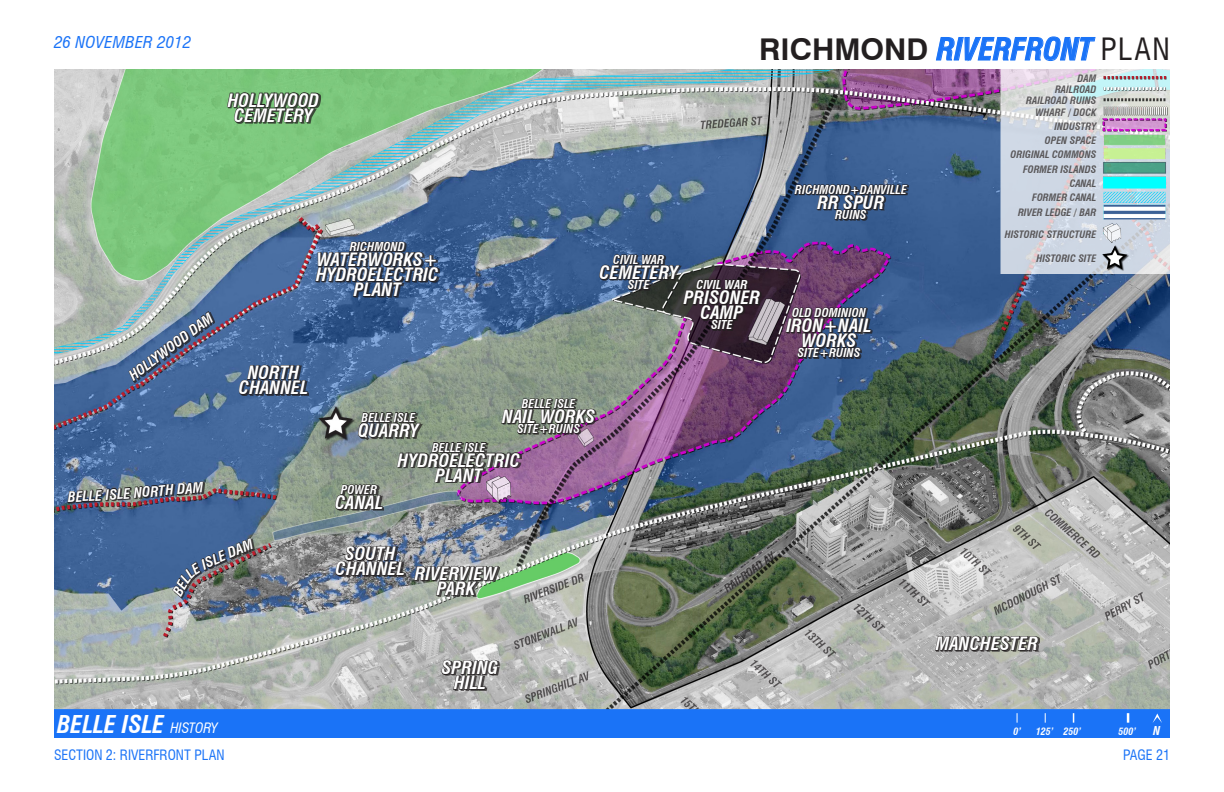
<style>
.page{position:relative;width:1224px;height:792px;background:#fff}
.page>*{position:absolute;margin:0;border:0;box-sizing:border-box;transform-origin:0 0}
.t1{font:italic 700 condensed 30px "Swiss 721 BT";color:#1a73f7}
.t2{font:italic 700 condensed 24px "Swiss 721 BT";color:#fff}
.t3{font:italic 700 condensed 18px/15px "Swiss 721 BT";color:#fff;text-align:center}
.t4{font:italic condensed 16px "Swiss 721 BT";letter-spacing:.01em;color:#1a73f7;scale:1.05 1}
.t5{font:condensed 14px "Swiss 721 BT";color:#1a73f7}
.t6{font:italic 700 condensed 14px "Swiss 721 BT";color:#fff}
.t7{font:italic 700 condensed 12px "Swiss 721 BT";color:#fff}
.t8{font:italic 700 condensed 10px "Swiss 721 BT";color:#595759}
.t9{font:italic 700 condensed 10px "Swiss 721 BT";color:#fff}
.s1{font-style:normal;font-stretch:normal;color:#231f20}
.s2{font-weight:400;font-style:normal;color:#231f20}
.s3{font-weight:400;font-size:14px}
</style>
<div class="page">
<img style="left:54px;top:69px;width:1116px;height:640px">
<svg style="left:936px;top:36px;width:160px;height:26px"></svg>
<div style="left:54px;top:709px;width:1116px;height:29px;background:#1a73f7;border:1px solid #1a73f7"></div>
<svg style="left:1127px;top:713px;width:2px;height:10px"></svg>
<svg style="left:1153px;top:713px;width:9px;height:10px"></svg>
<div style="left:684px;top:280px;width:78px;height:51px;background:#231f20;opacity:.75"></div>
<svg style="left:785px;top:297px;width:87px;height:72px;background:#3c3a57"></svg>
<div style="left:936px;top:637px;width:104px;height:15px;background:#231f20;opacity:.75"></div>
<svg style="left:934px;top:634px;width:105px;height:27px;background:#787875"></svg>
<svg style="left:413px;top:560px;width:86px;height:46px;background:#778078"></svg>
<div style="left:443px;top:661px;width:57px;height:30px;background:#231f20;opacity:.75"></div>
<svg style="left:441px;top:658px;width:58px;height:32px;background:#6d6b6b"></svg>
<svg style="left:599px;top:249px;width:162px;height:81px;background:#494c58"></svg>
<svg style="left:226px;top:87px;width:94px;height:46px;background:#568055"></svg>
<svg style="left:335px;top:545px;width:70px;height:32px;background:#4c4d53"></svg>
<div style="left:317px;top:242px;width:123px;height:56px;background:#231f20;opacity:.75"></div>
<svg style="left:315px;top:231px;width:124px;height:66px;background:#384a66"></svg>
<div style="left:337px;top:485px;width:47px;height:26px;background:#231f20;opacity:.75"></div>
<svg style="left:335px;top:398px;width:261px;height:112px;background:#777278"></svg>
<svg style="left:794px;top:174px;width:114px;height:57px;background:#334b70"></svg>
<svg style="left:1000px;top:69px;width:87px;height:205px;background:#d2d7e2"></svg>
<img style="left:1087px;top:69px;width:83px;height:205px">
<svg style="left:67px;top:310px;width:242px;height:289px;background:#566e90"></svg>
<p class="t4" style="left:54px;top:33px;width:132px">26 NOVEMBER 2012</p>
<h1 class="t1" style="left:759px;top:31px;width:412px"><span class="s1">RICHMOND</span> RIVERFRONT <span class="s2">PLAN</span></h1>
<p class="t3" style="left:228px;top:93px;width:93px">HOLLYWOOD</p>
<p class="t3" style="left:234px;top:108px;width:80px">CEMETERY</p>
<p class="t6" style="left:126px;top:370px;width:103px;rotate:-37deg">HOLLYWOOD DAM</p>
<p class="t7" style="left:350px;top:240px;width:56px">RICHMOND</p>
<p class="t3" style="left:317px;top:252px;width:123px">WATERWORKS+</p>
<p class="t3" style="left:316px;top:267px;width:124px">HYDROELECTRIC</p>
<p class="t3" style="left:354px;top:282px;width:49px">PLANT</p>
<p class="t3" style="left:248px;top:365px;width:53px">NORTH</p>
<p class="t3" style="left:239px;top:380px;width:71px">CHANNEL</p>
<p class="t7" style="left:613px;top:252px;width:53px">CIVIL WAR</p>
<p class="t3" style="left:599px;top:265px;width:80px">CEMETERY</p>
<p class="t7" style="left:628px;top:277px;width:23px">SITE</p>
<p class="t7" style="left:696px;top:277px;width:53px">CIVIL WAR</p>
<p class="t3" style="left:684px;top:290px;width:78px">PRISONER</p>
<p class="t3" style="left:700px;top:305px;width:45px">CAMP</p>
<p class="t7" style="left:711px;top:317px;width:23px">SITE</p>
<p class="t7" style="left:795px;top:182px;width:113px">RICHMOND+DANVILLE</p>
<p class="t3" style="left:818px;top:195px;width:68px">RR SPUR</p>
<p class="t7" style="left:835px;top:207px;width:33px">RUINS</p>
<p class="t7" style="left:792px;top:306px;width:75px">OLD DOMINION</p>
<p class="t3" style="left:786px;top:318px;width:87px">IRON+NAIL<br>WORKS</p>
<p class="t7" style="left:797px;top:346px;width:65px">SITE+RUINS</p>
<p class="t8" style="left:1078px;top:72px;width:20px">DAM</p>
<p class="t8" style="left:1055px;top:83px;width:43px">RAILROAD</p>
<p class="t8" style="left:1026px;top:94px;width:72px">RAILROAD RUINS</p>
<p class="t8" style="left:1036px;top:106px;width:62px">WHARF / DOCK</p>
<p class="t8" style="left:1055px;top:120px;width:43px">INDUSTRY</p>
<p class="t8" style="left:1045px;top:135px;width:53px">OPEN SPACE</p>
<p class="t8" style="left:1011px;top:149px;width:87px">ORIGINAL COMMONS</p>
<p class="t8" style="left:1023px;top:163px;width:75px">FORMER ISLANDS</p>
<p class="t8" style="left:1070px;top:177px;width:28px">CANAL</p>
<p class="t8" style="left:1032px;top:192px;width:66px">FORMER CANAL</p>
<p class="t8" style="left:1018px;top:206px;width:80px">RIVER LEDGE / BAR</p>
<p class="t8" style="left:1005px;top:228px;width:93px">HISTORIC STRUCTURE</p>
<p class="t8" style="left:1036px;top:252px;width:62px">HISTORIC SITE</p>
<p class="t7" style="left:362px;top:410px;width:55px">BELLE ISLE</p>
<p class="t3" style="left:358px;top:423px;width:62px">QUARRY</p>
<p class="t7" style="left:522px;top:397px;width:55px">BELLE ISLE</p>
<p class="t3" style="left:502px;top:409px;width:94px">NAIL WORKS</p>
<p class="t7" style="left:517px;top:422px;width:65px">SITE+RUINS</p>
<p class="t6" style="left:82px;top:488px;width:123px;rotate:-4deg">LLE ISLE NORTH DAM</p>
<p class="t7" style="left:341px;top:482px;width:38px">POWER</p>
<p class="t3" style="left:335px;top:495px;width:49px">CANAL</p>
<p class="t7" style="left:432px;top:440px;width:55px">BELLE ISLE</p>
<p class="t3" style="left:398px;top:453px;width:124px">HYDROELECTRIC</p>
<p class="t3" style="left:435px;top:468px;width:49px">PLANT</p>
<p class="t3" style="left:345px;top:546px;width:52px">SOUTH</p>
<p class="t3" style="left:336px;top:561px;width:71px">CHANNEL</p>
<p class="t3" style="left:415px;top:566px;width:84px">RIVERVIEW</p>
<p class="t3" style="left:437px;top:581px;width:40px">PARK</p>
<p class="t2" style="left:57px;top:710px;width:162px">BELLE ISLE <span class="s3">HISTORY</span></p>
<p class="t3" style="left:441px;top:660px;width:58px">SPRING</p>
<p class="t3" style="left:454px;top:675px;width:33px">HILL</p>
<p class="t3" style="left:936px;top:636px;width:104px">MANCHESTER</p>
<p class="t9" style="left:1013px;top:725px;width:9px">0’</p>
<p class="t9" style="left:1036px;top:725px;width:46px">125’ 250’</p>
<p class="t9" style="left:1118px;top:725px;width:19px">500’</p>
<p class="t7" style="left:1153px;top:723px;width:9px">N</p>
<p class="t5" style="left:54px;top:746px;width:172px">SECTION 2: RIVERFRONT PLAN</p>
<p class="t5" style="left:1123px;top:746px;width:48px">PAGE 21</p>
</div>
